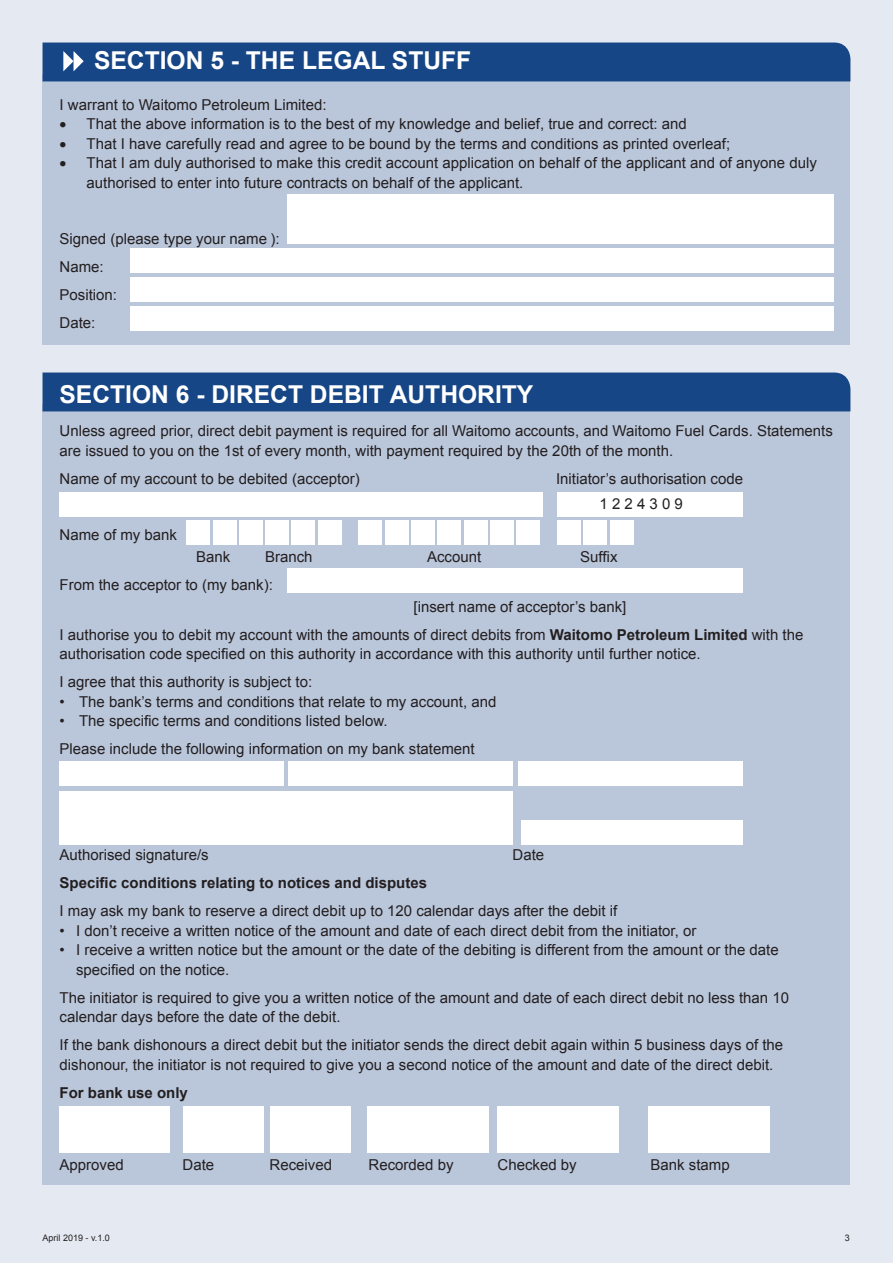
<style>
.page{position:relative;width:893px;height:1263px;background:#e5eaf2}
.page>*{position:absolute;margin:0;border:0;box-sizing:border-box;transform-origin:0 0}
.t1{font:700 24.6px "Arial";color:#fff}
.t2{font:15px/28px "Arial";color:#231f20}
.t3{font:700 15px "Arial";color:#231f20}
.t4{font:9px "Arial";color:#231f20}
.s1{font-weight:700}
</style>
<div class="page">
<div style="left:43px;top:74px;width:807px;height:270px;background:#bac6da"></div>
<div style="left:43px;top:404px;width:807px;height:781px;background:#bac6da"></div>
<div style="left:43px;top:372px;width:807px;height:39px;background:#174687"></div>
<div style="left:287px;top:195px;width:546px;height:49px;background:#fff"></div>
<div style="left:130px;top:249px;width:703px;height:24px;background:#fff"></div>
<div style="left:60px;top:492px;width:483px;height:24px;background:#fff"></div>
<div style="left:287px;top:568px;width:455px;height:24px;background:#fff"></div>
<div style="left:557px;top:492px;width:185px;height:24px;background:#fff"></div>
<div style="left:130px;top:278px;width:703px;height:24px;background:#fff"></div>
<div style="left:130px;top:307px;width:703px;height:24px;background:#fff"></div>
<div style="left:43px;top:43px;width:807px;height:38px;background:#174687"></div>
<div style="left:187px;top:521px;width:23px;height:24px;background:#fff"></div>
<div style="left:213px;top:521px;width:23px;height:24px;background:#fff"></div>
<div style="left:239px;top:521px;width:23px;height:24px;background:#fff"></div>
<div style="left:266px;top:521px;width:23px;height:24px;background:#fff"></div>
<div style="left:292px;top:521px;width:23px;height:24px;background:#fff"></div>
<div style="left:318px;top:521px;width:23px;height:24px;background:#fff"></div>
<div style="left:359px;top:521px;width:23px;height:24px;background:#fff"></div>
<div style="left:385px;top:521px;width:23px;height:24px;background:#fff"></div>
<div style="left:411px;top:521px;width:24px;height:24px;background:#fff"></div>
<div style="left:438px;top:521px;width:23px;height:24px;background:#fff"></div>
<div style="left:464px;top:521px;width:23px;height:24px;background:#fff"></div>
<div style="left:490px;top:521px;width:23px;height:24px;background:#fff"></div>
<div style="left:517px;top:521px;width:23px;height:24px;background:#fff"></div>
<div style="left:557px;top:521px;width:23px;height:24px;background:#fff"></div>
<div style="left:584px;top:521px;width:23px;height:24px;background:#fff"></div>
<div style="left:610px;top:521px;width:23px;height:24px;background:#fff"></div>
<div style="left:60px;top:762px;width:224px;height:24px;background:#fff"></div>
<div style="left:289px;top:762px;width:224px;height:24px;background:#fff"></div>
<div style="left:518px;top:762px;width:224px;height:24px;background:#fff"></div>
<div style="left:60px;top:791px;width:453px;height:53px;background:#fff"></div>
<div style="left:521px;top:820px;width:221px;height:24px;background:#fff"></div>
<div style="left:60px;top:1106px;width:110px;height:46px;background:#fff"></div>
<div style="left:183px;top:1106px;width:81px;height:46px;background:#fff"></div>
<div style="left:270px;top:1106px;width:81px;height:46px;background:#fff"></div>
<div style="left:368px;top:1106px;width:121px;height:46px;background:#fff"></div>
<div style="left:497px;top:1106px;width:122px;height:46px;background:#fff"></div>
<div style="left:648px;top:1106px;width:122px;height:46px;background:#fff"></div>
<h1 class="t1" style="left:94px;top:44px;width:379px">Section 5 - The legal stuff</h1>
<p class="t2" style="left:60px;top:91px;width:269px">I warrant to Waitomo Petroleum Limited:</p>
<p class="t2" style="left:60px;top:110px;width:629px">• That the above information is to the best of my knowledge and belief, true and correct: and</p>
<p class="t2" style="left:60px;top:130px;width:672px">• That I have carefully read and agree to be bound by the terms and conditions as printed overleaf;</p>
<p class="t2" style="left:87px;top:153px;width:732px;line-height:19.5px;text-indent:-27px">• That I am duly authorised to make this credit account application on behalf of the applicant and of anyone duly authorised to enter into future contracts on behalf of the applicant.</p>
<p class="t2" style="left:60px;top:225px;width:222px">Signed (please type your name ):<br>Name:<br>Position:<br>Date:</p>
<h1 class="t1" style="left:60px;top:377px;width:475px">Section 6 - Direct debit authority</h1>
<p class="t2" style="left:60px;top:421px;width:775px;line-height:19.5px">Unless agreed prior, direct debit payment is required for all Waitomo accounts, and Waitomo Fuel Cards. Statements are issued to you on the 1st of every month, with payment required by the 20th of the month.</p>
<p class="t2" style="left:60px;top:464px;width:302px">Name of my account to be debited (acceptor)</p>
<p class="t2" style="left:600px;top:466px;width:145px;line-height:25px;text-indent:-44px">Initiator’s authorisation code<br>1 2 2 4 3 0 9</p>
<p class="t2" style="left:60px;top:521px;width:119px">Name of my bank</p>
<p class="t2" style="left:196px;top:543px;width:36px">Bank</p>
<p class="t2" style="left:265px;top:543px;width:49px">Branch</p>
<p class="t2" style="left:427px;top:543px;width:56px">Account</p>
<p class="t2" style="left:580px;top:543px;width:39px">Suffix</p>
<p class="t2" style="left:60px;top:571px;width:215px">From the acceptor to (my bank):</p>
<p class="t2" style="left:60px;top:593px;width:745px;text-indent:354px">[insert name of acceptor’s bank]<br>I authorise you to debit my account with the amounts of direct debits from <span class="s1">Waitomo Petroleum Limited</span> with the</p>
<p class="t2" style="left:60px;top:640px;width:643px">authorisation code specified on this authority in accordance with this authority until further notice.<br>I agree that this authority is subject to:</p>
<p class="t2" style="left:60px;top:688px;width:438px">• The bank’s terms and conditions that relate to my account, and</p>
<p class="t2" style="left:60px;top:707px;width:417px">• The specific terms and conditions listed below.<br>Please include the following information on my bank statement</p>
<p class="t2" style="left:60px;top:841px;width:151px">Authorised signature/s</p>
<p class="t2" style="left:513px;top:841px;width:33px">Date</p>
<p class="t3" style="left:60px;top:873px;width:369px">Specific conditions relating to notices and disputes</p>
<p class="t2" style="left:60px;top:897px;width:559px">I may ask my bank to reserve a direct debit up to 120 calendar days after the debit if</p>
<p class="t2" style="left:60px;top:917px;width:638px">• I don’t receive a written notice of the amount and date of each direct debit from the initiator, or</p>
<p class="t2" style="left:76px;top:940px;width:704px;line-height:19.5px;text-indent:-16px">• I receive a written notice but the amount or the date of the debiting is different from the amount or the date specified on the notice.</p>
<p class="t2" style="left:60px;top:988px;width:731px;line-height:19.5px">The initiator is required to give you a written notice of the amount and date of each direct debit no less than 10 calendar days before the date of the debit.</p>
<p class="t2" style="left:60px;top:1035px;width:725px;line-height:19.5px">If the bank dishonours a direct debit but the initiator sends the direct debit again within 5 business days of the dishonour, the initiator is not required to give you a second notice of the amount and date of the direct debit.</p>
<p class="t3" style="left:60px;top:1082px;width:130px">For bank use only</p>
<p class="t2" style="left:60px;top:1151px;width:66px">Approved</p>
<p class="t2" style="left:183px;top:1151px;width:33px">Date</p>
<p class="t2" style="left:270px;top:1151px;width:64px">Received</p>
<p class="t2" style="left:369px;top:1151px;width:87px">Recorded by</p>
<p class="t2" style="left:498px;top:1151px;width:81px">Checked by</p>
<p class="t2" style="left:651px;top:1151px;width:81px">Bank stamp</p>
<p class="t4" style="left:43px;top:1232px;width:69px">April 2019 - v.1.0</p>
<p class="t4" style="left:845px;top:1232px;width:7px">3</p>
</div>
